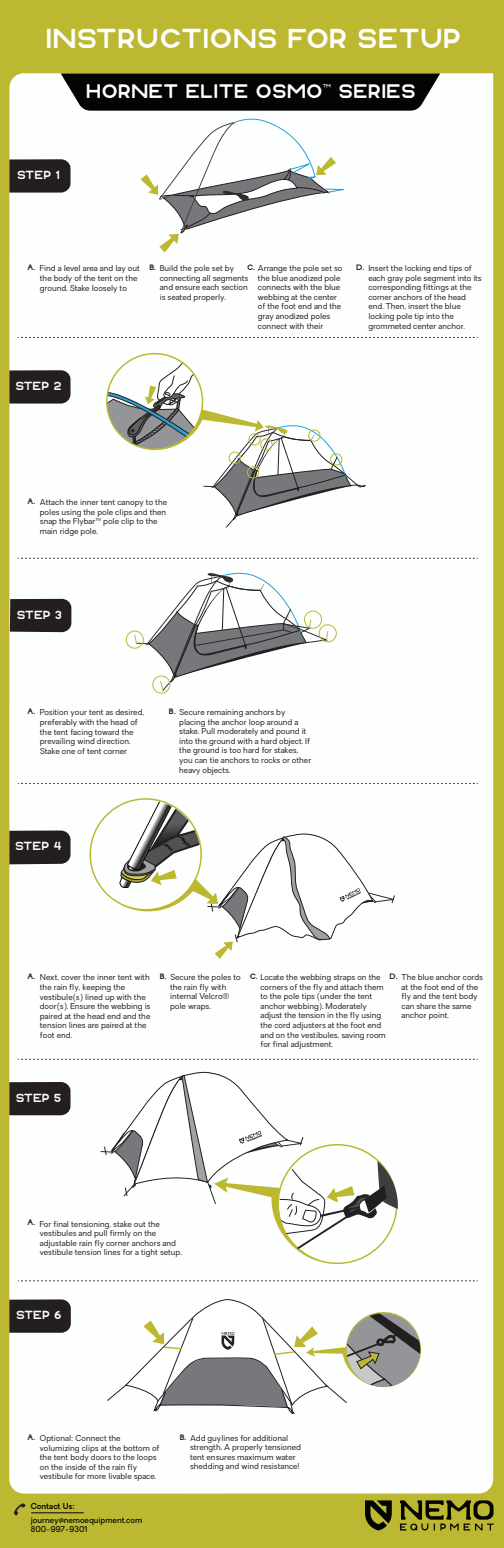
<style>
.page{position:relative;width:504px;height:1548px;background:#bcb831}
.page>*{position:absolute;margin:0;border:0;box-sizing:border-box;transform-origin:0 0}
.t1{font:28px "Ash TF Regular";color:#fff}
.t2{font:20px "Ash TF Regular";color:#fdfefe}
.t3{font:12px "Ash TF Regular";color:#fff}
.t4{font:8px/9.6px "Oakes";color:#231f20}
.t5{font:500 8px/9.6px "Oakes";color:#040503}
.t6{font:8px "Ash TF Regular";color:#231f20}
.t7{font:600 8px "Oakes";color:#040503}
</style>
<div class="page">
<div style="left:9px;top:73px;width:484px;height:1421px;background:#fdfefe"></div>
<div style="left:152px;top:675px;width:18px;height:19px;border:1px solid #bcb831;border-radius:50%"></div>
<svg style="left:107px;top:361px;width:260px;height:168px;background:#e0e1de"></svg>
<svg style="left:100px;top:1070px;width:306px;height:202px;background:#f0f1ee"></svg>
<svg style="left:106px;top:1299px;width:322px;height:116px;background:#d6d7d4"></svg>
<svg style="left:119px;top:800px;width:279px;height:159px;background:#eaeae7"></svg>
<svg style="left:9px;top:73px;width:431px;height:180px;background:#c4c5c4"></svg>
<svg style="left:9px;top:370px;width:62px;height:34px;background:#2e2b2b"></svg>
<svg style="left:9px;top:830px;width:62px;height:34px;background:#2e2a2b"></svg>
<div style="left:9px;top:1082px;width:62px;height:33px;background:#231f20"></div>
<svg style="left:9px;top:1299px;width:62px;height:34px;background:#2d292a"></svg>
<svg style="left:18px;top:337px;width:460px;height:1px"></svg>
<svg style="left:10px;top:556px;width:468px;height:136px;background:#e6e7e7"></svg>
<svg style="left:18px;top:783px;width:460px;height:1px"></svg>
<svg style="left:18px;top:1059px;width:460px;height:1px"></svg>
<svg style="left:18px;top:1280px;width:460px;height:1px"></svg>
<svg style="left:14px;top:1503px;width:12px;height:12px"></svg>
<hr style="left:31px;top:1512px;width:53px;height:1px;background:#040503">
<svg style="left:365px;top:1500px;width:27px;height:30px"></svg>
<svg style="left:400px;top:1500px;width:94px;height:31px"></svg>
<h1 class="t1" style="left:46px;top:19px;width:418px">INSTRUCTIONS FOR SETUP</h1>
<h2 class="t2" style="left:86px;top:77px;width:331px">HORNET ELITE OSMO* SERIES</h2>
<h3 class="t3" style="left:17px;top:167px;width:44px">STEP 1</h3>
<p class="t6" style="left:27px;top:262px;width:9px">A.</p>
<p class="t4" style="left:40px;top:264px;width:102px">Find a level area and lay out the body of the tent on the ground. Stake loosely to</p>
<p class="t6" style="left:149px;top:262px;width:8px">B.</p>
<p class="t6" style="left:247px;top:262px;width:9px">C.</p>
<p class="t4" style="left:368px;top:264px;width:115px">Insert the locking end tips of each gray pole segment into its corresponding fittings at the corner anchors of the head end. Then, insert the blue locking pole tip into the grommeted center anchor.</p>
<p class="t6" style="left:356px;top:262px;width:9px">D.</p>
<p class="t4" style="left:258px;top:264px;width:86px">Arrange the pole set so the blue anodized pole connects with the blue webbing at the center of the foot end and the gray anodized poles connect with their</p>
<p class="t4" style="left:160px;top:264px;width:90px">Build the pole set by connecting all segments and ensure each section is seated properly.</p>
<h3 class="t3" style="left:15px;top:378px;width:48px">STEP 2</h3>
<p class="t6" style="left:27px;top:495px;width:9px">A.</p>
<p class="t4" style="left:40px;top:498px;width:129px">Attach the inner tent canopy to the poles using the pole clips and then snap the Flybar™ pole clip to the main ridge pole.</p>
<h3 class="t3" style="left:17px;top:606px;width:47px">STEP 3</h3>
<p class="t6" style="left:27px;top:706px;width:9px">A.</p>
<p class="t4" style="left:179px;top:707px;width:134px">Secure remaining anchors by placing the anchor loop around a stake. Pull moderately and pound it into the ground with a hard object. If the ground is too hard for stakes, you can tie anchors to rocks or other heavy objects.</p>
<p class="t6" style="left:169px;top:706px;width:8px">B.</p>
<p class="t4" style="left:40px;top:708px;width:106px">Position your tent as desired, preferably with the head of the tent facing toward the prevailing wind direction.<br>Stake one of tent corner</p>
<h3 class="t3" style="left:15px;top:838px;width:48px">STEP 4</h3>
<p class="t6" style="left:27px;top:971px;width:9px">A.</p>
<p class="t4" style="left:40px;top:973px;width:112px">Next, cover the inner tent with the rain fly, keeping the vestibule(s) lined up with the door(s). Ensure the webbing is paired at the head end and the tension lines are paired at the foot end.</p>
<p class="t6" style="left:160px;top:971px;width:8px">B.</p>
<p class="t4" style="left:170px;top:972px;width:72px">Secure the poles to the rain fly with internal Velcro® pole wraps.</p>
<p class="t6" style="left:250px;top:971px;width:9px">C.</p>
<p class="t4" style="left:402px;top:972px;width:83px">The blue anchor cords at the foot end of the fly and the tent body can share the same anchor point.</p>
<p class="t6" style="left:390px;top:971px;width:9px">D.</p>
<p class="t4" style="left:260px;top:972px;width:127px">Locate the webbing straps on the corners of the fly and attach them to the pole tips (under the tent anchor webbing). Moderately adjust the tension in the fly using the cord adjusters at the foot end and on the vestibules, saving room for final adjustment.</p>
<h3 class="t3" style="left:16px;top:1089px;width:47px">STEP 5</h3>
<p class="t6" style="left:27px;top:1217px;width:9px">A.</p>
<p class="t4" style="left:40px;top:1219px;width:144px">For final tensioning, stake out the vestibules and pull firmly on the adjustable rain fly corner anchors and vestibule tension lines for a tight setup.</p>
<h3 class="t3" style="left:16px;top:1307px;width:47px">STEP 6</h3>
<p class="t6" style="left:27px;top:1431px;width:9px">A.</p>
<p class="t4" style="left:190px;top:1433px;width:113px">Add guylines for additional strength. A properly tensioned tent ensures maximum water shedding and wind resistance!</p>
<p class="t6" style="left:180px;top:1431px;width:8px">B.</p>
<p class="t4" style="left:40px;top:1433px;width:121px">Optional: Connect the volumizing clips at the bottom of the tent body doors to the loops on the inside of the rain fly vestibule for more livable space.</p>
<p class="t7" style="left:31px;top:1501px;width:46px">Contact Us:</p>
<p class="t5" style="left:31px;top:1515px;width:113px">journey@nemoequipment.com<br>800-997-9301</p>
</div>
